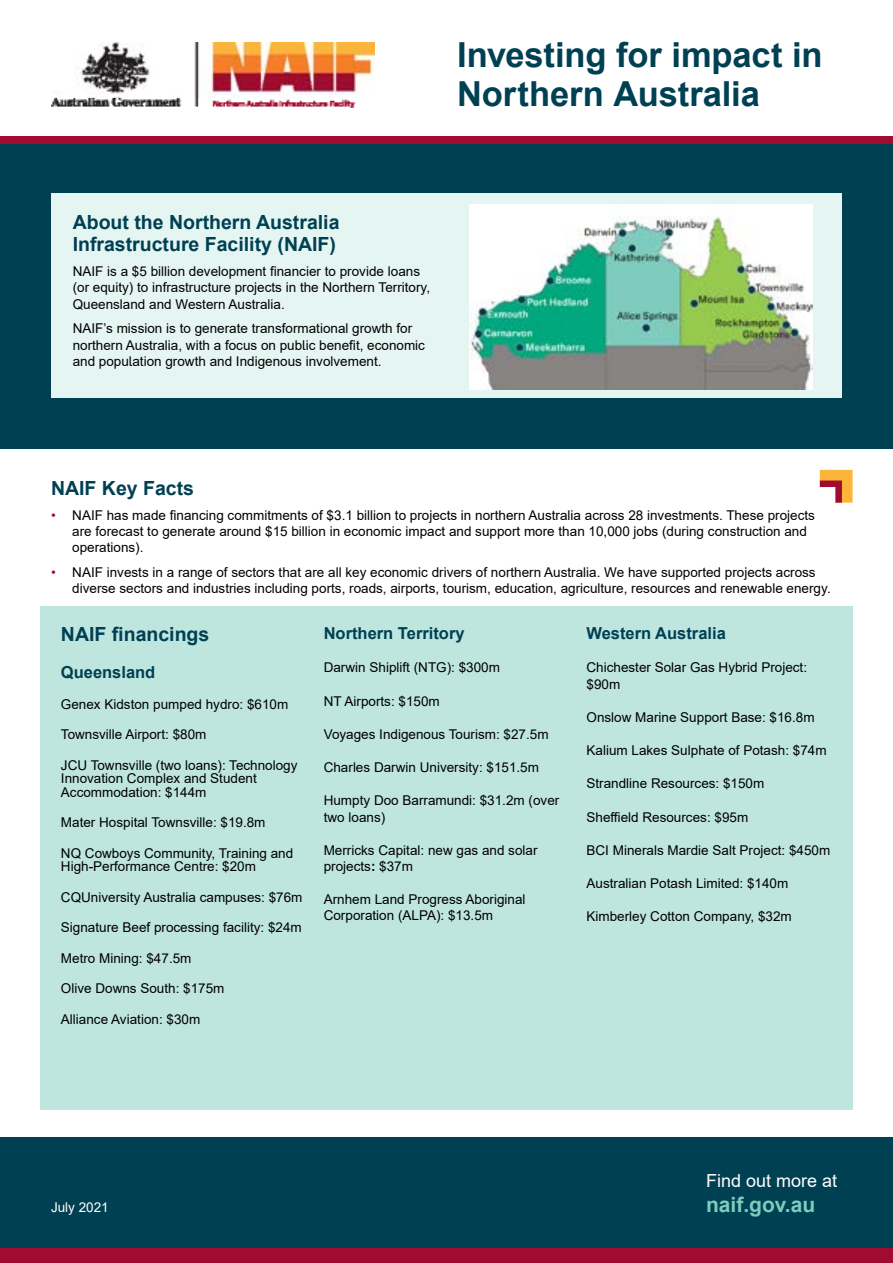
<style>
.page{position:relative;width:893px;height:1263px;background:#fff}
.page>*{position:absolute;margin:0;border:0;box-sizing:border-box;transform-origin:0 0}
.t1{font:700 34.5px/39px "Arial";letter-spacing:-.005em;color:#004053}
.t2{font:700 21px "Arial";color:#7cccbd}
.t3{font:700 19.5px/22.5px "Arial";color:#004053}
.t4{font:18px "Arial";color:#fff}
.t5{font:700 16.5px "Arial";color:#004053}
.t6{font:13.5px/16.2px "Arial";color:#000}
.t7{font:13.5px "Arial";color:#fff}
.s1{color:#a00c30}
.s2{font-weight:700}
</style>
<div class="page">
<div style="left:0;top:1137px;width:893px;height:126px;background:#004053"></div>
<div style="left:0;top:136px;width:893px;height:313px;background:#004053"></div>
<div style="left:0;top:1249px;width:893px;height:14px;background:#a00c30"></div>
<div style="left:0;top:136px;width:893px;height:7px;background:#a00c30"></div>
<img style="left:51px;top:42px;width:323px;height:66px">
<div style="left:40px;top:606px;width:813px;height:504px;background:#bee6de"></div>
<svg style="left:820px;top:470px;width:33px;height:33px"></svg>
<div style="left:51px;top:194px;width:791px;height:204px;background:#e5f5f2"></div>
<img style="left:469px;top:204px;width:344px;height:185px">
<h1 class="t1" style="left:457px;top:36px;width:367px">Investing for impact in<br>Northern Australia</h1>
<h3 class="t3" style="left:73px;top:211px;width:268px">About the Northern Australia<br>Infrastructure Facility (NAIF)</h3>
<p class="t6" style="left:73px;top:263px;width:359px">NAIF is a $5 billion development financier to provide loans (or equity) to infrastructure projects in the Northern Territory,<br>Queensland and Western Australia.</p>
<p class="t6" style="left:73px;top:320px;width:354px">NAIF’s mission is to generate transformational growth for northern Australia, with a focus on public benefit, economic and population growth and Indigenous involvement.</p>
<h3 class="t3" style="left:51px;top:477px;width:145px">NAIF Key Facts</h3>
<p class="t6" style="left:72px;top:507px;width:744px;text-indent:-21px"><span class="s1">•</span> NAIF has made financing commitments of $3.1 billion to projects in northern Australia across 28 investments. These projects are forecast to generate around $15 billion in economic impact and support more than 10,000 jobs (during construction and operations).</p>
<p class="t6" style="left:72px;top:564px;width:760px;text-indent:-21px"><span class="s1">•</span> NAIF invests in a range of sectors that are all key economic drivers of northern Australia. We have supported projects across diverse sectors and industries including ports, roads, airports, tourism, education, agriculture, resources and renewable energy.</p>
<h3 class="t3" style="left:61px;top:623px;width:150px">NAIF financings</h3>
<p class="t5" style="left:61px;top:661px;width:96px">Queensland</p>
<p class="t6" style="left:61px;top:696px;width:229px">Genex Kidston pumped hydro: $610m</p>
<p class="t6" style="left:61px;top:726px;width:147px">Townsville Airport: $80m</p>
<p class="t6" style="left:61px;top:758px;width:238px;line-height:13.5px">JCU Townsville (two loans): Technology<br>Innovation Complex and Student<br>Accommodation: $144m</p>
<p class="t6" style="left:61px;top:814px;width:206px">Mater Hospital Townsville: $19.8m</p>
<p class="t6" style="left:61px;top:846px;width:234px;line-height:13.5px">NQ Cowboys Community, Training and<br>High-Performance Centre: $20m</p>
<p class="t6" style="left:61px;top:889px;width:243px">CQUniversity Australia campuses: $76m</p>
<p class="t6" style="left:61px;top:919px;width:242px">Signature Beef processing facility: $24m</p>
<p class="t6" style="left:61px;top:950px;width:132px">Metro Mining: $47.5m</p>
<p class="t6" style="left:61px;top:980px;width:165px">Olive Downs South: $175m</p>
<p class="t6" style="left:61px;top:1011px;width:141px">Alliance Aviation: $30m</p>
<p class="t5" style="left:324px;top:622px;width:142px">Northern Territory</p>
<p class="t6" style="left:324px;top:659px;width:178px">Darwin Shiplift (NTG): $300m</p>
<p class="t6" style="left:324px;top:693px;width:118px">NT Airports: $150m</p>
<p class="t6" style="left:324px;top:726px;width:226px">Voyages Indigenous Tourism: $27.5m</p>
<p class="t6" style="left:324px;top:759px;width:217px">Charles Darwin University: $151.5m</p>
<p class="t6" style="left:324px;top:792px;width:237px">Humpty Doo Barramundi: $31.2m (over two loans)</p>
<p class="t6" style="left:324px;top:842px;width:215px">Merricks Capital: new gas and solar projects<span class="s2">:</span> $37m</p>
<p class="t6" style="left:324px;top:891px;width:203px">Arnhem Land Progress Aboriginal<br>Corporation (ALPA): $13.5m</p>
<p class="t5" style="left:586px;top:622px;width:141px">Western Australia</p>
<p class="t6" style="left:586px;top:659px;width:222px">Chichester Solar Gas Hybrid Project: $90m</p>
<p class="t6" style="left:586px;top:709px;width:230px">Onslow Marine Support Base: $16.8m</p>
<p class="t6" style="left:586px;top:742px;width:242px">Kalium Lakes Sulphate of Potash: $74m</p>
<p class="t6" style="left:586px;top:775px;width:179px">Strandline Resources: $150m</p>
<p class="t6" style="left:586px;top:808px;width:163px">Sheffield Resources: $95m</p>
<p class="t6" style="left:586px;top:842px;width:245px">BCI Minerals Mardie Salt Project: $450m</p>
<p class="t6" style="left:586px;top:875px;width:203px">Australian Potash Limited: $140m</p>
<p class="t6" style="left:586px;top:908px;width:207px">Kimberley Cotton Company, $32m</p>
<p class="t7" style="left:51px;top:1198px;width:59px">July 2021</p>
<h3 class="t4" style="left:706px;top:1168px;width:133px">Find out more at</h3>
<h2 class="t2" style="left:706px;top:1190px;width:111px">naif.gov.au</h2>
</div>
